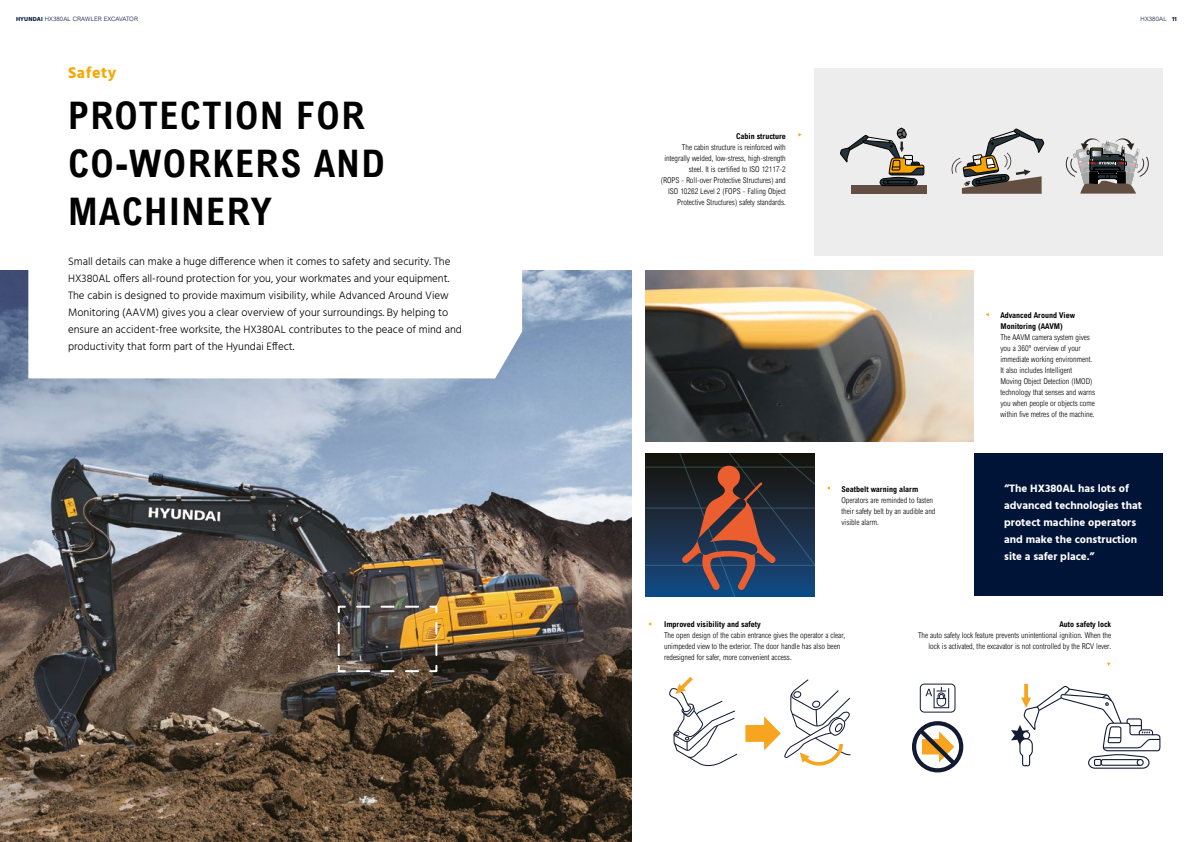
<style>
.page{position:relative;width:1191px;height:842px;background:#fff}
.page>*{position:absolute;margin:0;border:0;box-sizing:border-box;transform-origin:0 0}
.t1{font:700 condensed 38px/48px "Arial";letter-spacing:.04em;color:#000}
.t2{font:700 16px "Hind";letter-spacing:.04em;color:#f7a600}
.t3{font:300 11px/17px "Hind";color:#000}
.t4{font:700 11px/17px "Hind";color:#fff}
.t5{font:300 condensed 8px/11px "Arial";color:#000}
.t6{font:700 condensed 8px/11px "Arial";color:#000}
.t7{font:300 6px "Arial";letter-spacing:.02em;color:#001437}
.s1{font-family:"Hind";font-weight:700}
</style>
<div class="page">
<img style="left:0;top:270px;width:631px;height:572px">
<svg style="left:28px;top:270px;width:494px;height:108px"></svg>
<svg style="left:745px;top:679px;width:106px;height:87px"></svg>
<svg style="left:669px;top:676px;width:69px;height:91px"></svg>
<div style="left:919px;top:684px;width:36px;height:28px;border:1px solid #121b32;border-radius:4px"></div>
<div style="left:933px;top:688px;width:16px;height:20px;border:1px solid #121b32"></div>
<svg style="left:925px;top:687px;width:21px;height:20px"></svg>
<div style="left:912px;top:721px;width:51px;height:51px;border:4px solid #121b32;border-radius:50%"></div>
<svg style="left:914px;top:724px;width:46px;height:45px"></svg>
<svg style="left:1011px;top:683px;width:150px;height:86px"></svg>
<svg style="left:1024px;top:684px;width:4px;height:16px"></svg>
<div style="left:814px;top:68px;width:348px;height:188px;background:#ededed"></div>
<div style="left:851px;top:186px;width:76px;height:8px;background:#634e42"></div>
<svg style="left:840px;top:127px;width:84px;height:59px"></svg>
<svg style="left:951px;top:128px;width:93px;height:66px"></svg>
<svg style="left:1065px;top:138px;width:84px;height:56px"></svg>
<div style="left:645px;top:453px;width:169px;height:143px;background:linear-gradient(to bottom,#1b1207,#174981)"></div>
<hr style="left:645px;top:467px;width:169px;height:1px;background:#77c8d6">
<hr style="left:645px;top:508px;width:169px;height:1px;background:#77c8d6">
<hr style="left:645px;top:565px;width:169px;height:1px;background:#77c8d6">
<svg style="left:678px;top:453px;width:136px;height:143px;background:#3b3641"></svg>
<div style="left:973px;top:453px;width:189px;height:143px;background:#001437"></div>
<img style="left:645px;top:270px;width:328px;height:171px">
<img style="left:337px;top:605px;width:101px;height:68px">
<p class="t7" style="left:16px;top:15px;width:123px"><span class="s1">HYUNDAI</span> HX380AL CRAWLER EXCAVATOR</p>
<p class="t7" style="left:1140px;top:15px;width:38px">HX380AL <span class="s1">11</span></p>
<h2 class="t2" style="left:68px;top:63px;width:50px">Safety</h2>
<h1 class="t1" style="left:68px;top:91px;width:318px">PROTECTION FOR<br>CO-WORKERS AND<br>MACHINERY</h1>
<p class="t3" style="left:68px;top:253px;width:395px">Small details can make a huge difference when it comes to safety and security. The HX380AL offers all-round protection for you, your workmates and your equipment.<br>The cabin is designed to provide maximum visibility, while Advanced Around View Monitoring (AAVM) gives you a clear overview of your surroundings. By helping to ensure an accident-free worksite, the HX380AL contributes to the peace of mind and productivity that form part of the Hyundai Effect.</p>
<p class="t6" style="left:736px;top:131px;width:51px">Cabin structure</p>
<p class="t5" style="left:661px;top:142px;width:126px;text-align:right">The cabin structure is reinforced with integrally welded, low-stress, high-strength steel. It is certified to ISO 12117-2<br>(ROPS - Roll-over Protective Structures) and ISO 10262 Level 2 (FOPS - Falling Object Protective Structures) safety standards.</p>
<p class="t6" style="left:841px;top:483px;width:78px">Seatbelt warning alarm</p>
<p class="t5" style="left:841px;top:494px;width:95px">Operators are reminded to fasten their safety belt by an audible and visible alarm.</p>
<p class="t6" style="left:1000px;top:310px;width:76px">Advanced Around View<br>Monitoring (AAVM)</p>
<p class="t5" style="left:1000px;top:332px;width:96px">The AAVM camera system gives you a 360° overview of your immediate working environment.<br>It also includes Intelligent<br>Moving Object Detection (IMOD) technology that senses and warns you when people or objects come within five metres of the machine.</p>
<h3 class="t4" style="left:1004px;top:479px;width:139px">“The HX380AL has lots of advanced technologies that protect machine operators and make the construction site a safer place.”</h3>
<p class="t6" style="left:664px;top:619px;width:98px">Improved visibility and safety</p>
<p class="t5" style="left:664px;top:630px;width:183px">The open design of the cabin entrance gives the operator a clear, unimpeded view to the exterior. The door handle has also been redesigned for safer, more convenient access.</p>
<p class="t6" style="left:1059px;top:619px;width:53px">Auto safety lock</p>
<p class="t5" style="left:918px;top:630px;width:195px;text-align:right">The auto safety lock feature prevents unintentional ignition. When the lock is activated, the excavator is not controlled by the RCV lever.</p>
</div>
